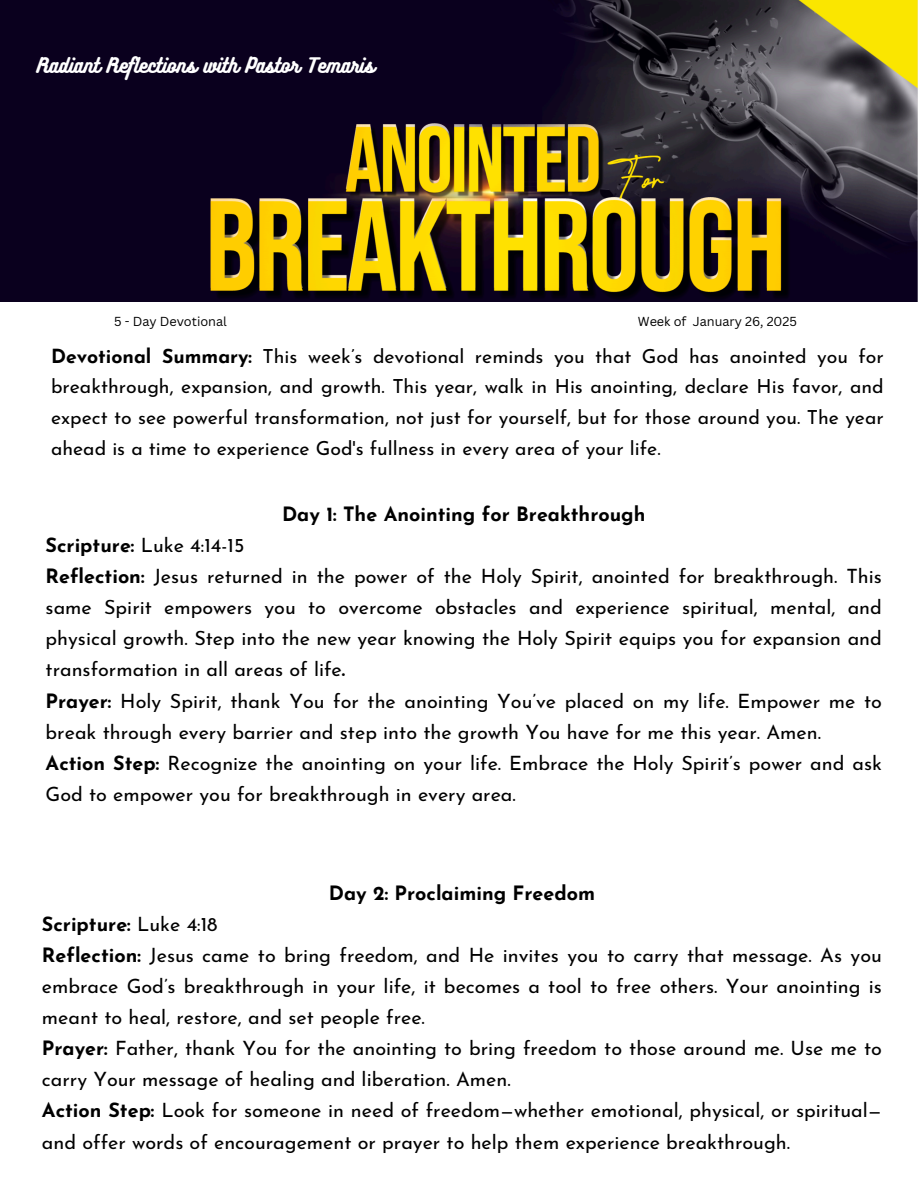
<style>
.page{position:relative;width:918px;height:1188px;background:#fff}
.page>*{position:absolute;margin:0;border:0;box-sizing:border-box;transform-origin:0 0}
.t1{font:19.8px/31px "Josefin Sans";color:#000}
.t2{font:700 19.8px "Josefin Sans";color:#000}
.t3{font:19.5px/30.8px "Josefin Sans";color:#000;text-align:justify}
.t4{font:18.6px "Bukhari Script";color:#fff}
.t5{font:12.75px "Canva Sans";color:#000}
.s1{font-weight:700}
</style>
<div class="page">
<img style="left:0;top:0;width:918px;height:302px">
<h1 class="t4" style="left:37px;top:53px;width:339px">Radiant Reflections with Pastor Temaris</h1>
<h1 class="t5" style="left:114px;top:313px;width:114px">5 - Day Devotional</h1>
<h1 class="t5" style="left:638px;top:313px;width:161px">Week of January 26, 2025</h1>
<h1 class="t3" style="left:51px;top:342px;width:834px"><span class="s1">Devotional Summary:</span> This week’s devotional reminds you that God has anointed you for breakthrough, expansion, and growth. This year, walk in His anointing, declare His favor, and expect to see powerful transformation, not just for yourself, but for those around you. The year ahead is a time to experience God's fullness in every area of your life.</h1>
<p class="t2" style="left:282px;top:506px;width:365px">Day 1: The Anointing for Breakthrough</p>
<p class="t1" style="left:46px;top:532px;width:838px"><span class="s1">Scripture:</span> Luke 4:14-15<br><span class="s1">Reflection:</span> Jesus returned in the power of the Holy Spirit, anointed for breakthrough. This same Spirit empowers you to overcome obstacles and experience spiritual, mental, and physical growth. Step into the new year knowing the Holy Spirit equips you for expansion and transformation in all areas of life<span class="s1">.<br>Prayer:</span> Holy Spirit, thank You for the anointing You’ve placed on my life. Empower me to break through every barrier and step into the growth You have for me this year. Amen.<br><span class="s1">Action Step:</span> Recognize the anointing on your life. Embrace the Holy Spirit’s power and ask God to empower you for breakthrough in every area.</p>
<p class="t2" style="left:329px;top:885px;width:268px">Day 2: Proclaiming Freedom</p>
<p class="t1" style="left:42px;top:910px;width:841px"><span class="s1">Scripture:</span> Luke 4:18<br><span class="s1">Reflection:</span> Jesus came to bring freedom, and He invites you to carry that message. As you embrace God’s breakthrough in your life, it becomes a tool to free others. Your anointing is meant to heal, restore, and set people free.<br><span class="s1">Prayer:</span> Father, thank You for the anointing to bring freedom to those around me. Use me to carry Your message of healing and liberation. Amen.<br><span class="s1">Action Step:</span> Look for someone in need of freedom—whether emotional, physical, or spiritual— and offer words of encouragement or prayer to help them experience breakthrough.</p>
</div>
